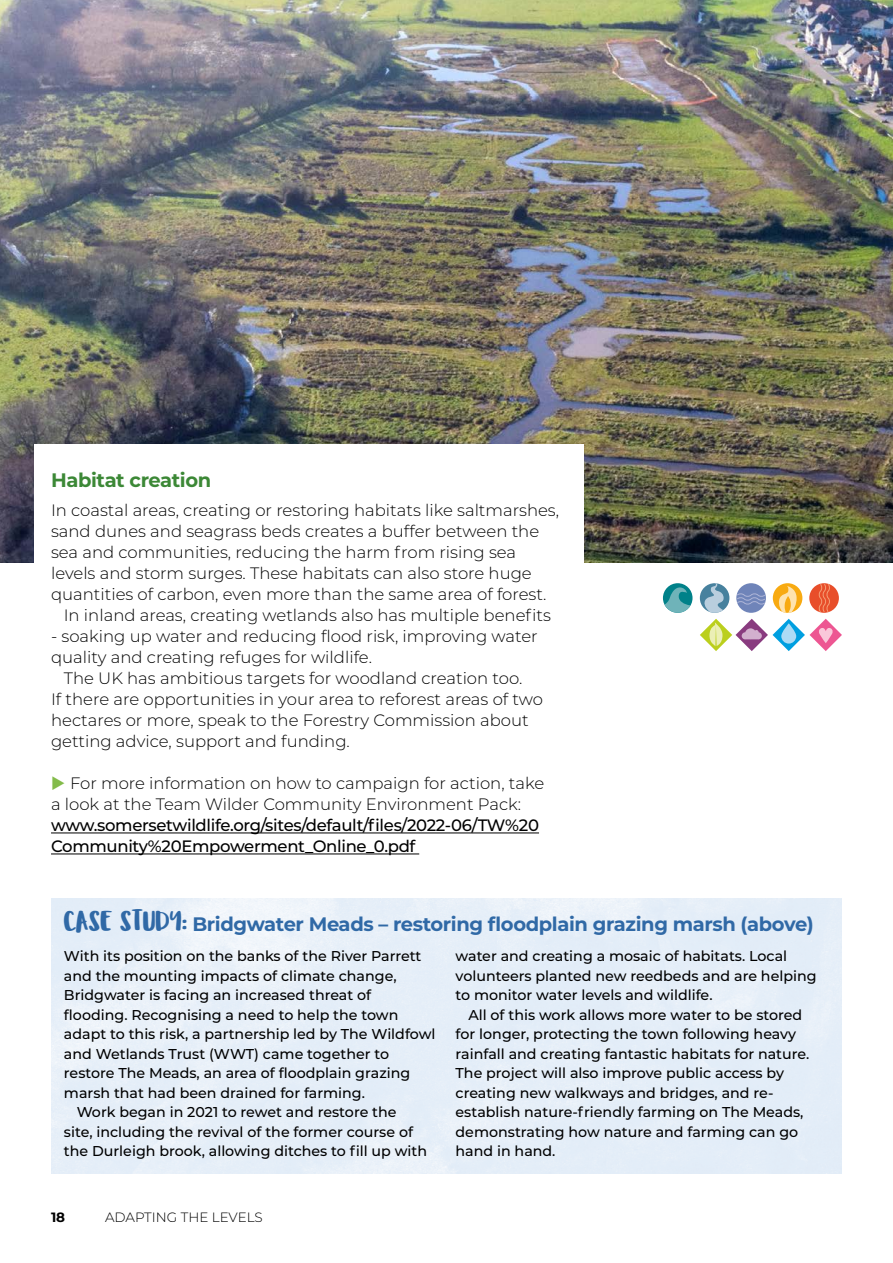
<style>
.page{position:relative;width:893px;height:1263px;background:#fff}
.page>*{position:absolute;margin:0;border:0;box-sizing:border-box;transform-origin:0 0}
.t1{font:700 19.5px "Montserrat";letter-spacing:-.02em;color:#3069a6}
.t2{font:700 19.5px "Montserrat";letter-spacing:-.02em;color:#3c8836}
.t3{font:300 16.5px/21px "Montserrat";color:#000}
.t4{font:500 16.5px/21px "Montserrat";letter-spacing:-.02em;color:#000}
.t5{font:500 14.25px/19.5px "Montserrat";color:#000}
.t6{font:300 13.5px "Montserrat";color:#000}
.t7{font:700 13.5px "Montserrat";color:#000}
.s1{color:#83bb4a}
.s2{font-family:"Ludicrous";font-weight:400;font-size:28.5px}
</style>
<div class="page">
<img style="left:0;top:0;width:893px;height:563px">
<div style="left:34px;top:444px;width:550px;height:335px;background:#fff"></div>
<hr style="left:51px;top:832px;width:488px;height:1px;background:#000">
<hr style="left:51px;top:853px;width:368px;height:1px;background:#000">
<div style="left:700px;top:583px;width:29px;height:30px;background:#47819e;border-radius:50%"></div>
<svg style="left:704px;top:583px;width:20px;height:30px"></svg>
<div style="left:736px;top:583px;width:30px;height:30px;background:#6f84b9;border-radius:50%"></div>
<svg style="left:736px;top:592px;width:30px;height:14px"></svg>
<div style="left:773px;top:583px;width:29px;height:30px;background:#f8aa11;border-radius:50%"></div>
<svg style="left:778px;top:586px;width:19px;height:27px"></svg>
<div style="left:809px;top:583px;width:30px;height:30px;background:#e84e2a;border-radius:50%"></div>
<svg style="left:817px;top:583px;width:14px;height:30px"></svg>
<svg style="left:700px;top:619px;width:142px;height:32px"></svg>
<svg style="left:663px;top:583px;width:29px;height:30px"></svg>
<svg style="left:664px;top:586px;width:26px;height:27px"></svg>
<h1 class="t2" style="left:51px;top:466px;width:162px">Habitat creation</h1>
<p class="t3" style="left:51px;top:499px;width:510px">In coastal areas, creating or restoring habitats like saltmarshes,</p>
<p class="t3" style="left:51px;top:520px;width:490px">sand dunes and seagrass beds creates a buffer between the</p>
<p class="t3" style="left:51px;top:541px;width:467px">sea and communities, reducing the harm from rising sea</p>
<p class="t3" style="left:51px;top:562px;width:482px">levels and storm surges. These habitats can also store huge</p>
<p class="t3" style="left:51px;top:583px;width:497px">quantities of carbon, even more than the same area of forest.</p>
<p class="t3" style="left:64px;top:604px;width:489px">In inland areas, creating wetlands also has multiple benefits</p>
<p class="t3" style="left:51px;top:625px;width:488px">- soaking up water and reducing flood risk, improving water quality and creating refuges for wildlife.</p>
<p class="t3" style="left:51px;top:667px;width:494px;text-indent:13px">The UK has ambitious targets for woodland creation too.<br>If there are opportunities in your area to reforest areas of two hectares or more, speak to the Forestry Commission about getting advice, support and funding.</p>
<p class="t3" style="left:51px;top:772px;width:495px"><span class="s1">◆</span> For more information on how to campaign for action, take a look at the Team Wilder Community Environment Pack:</p>
<p class="t4" style="left:51px;top:814px;width:489px">www.somersetwildlife.org/sites/default/files/2022-06/TW%20<br>Community%20Empowerment_Online_0.pdf</p>
<h1 class="t1" style="left:64px;top:910px;width:752px"><span class="s2">CASE STUDY:</span> Bridgwater Meads – restoring floodplain grazing marsh (above)</h1>
<p class="t5" style="left:64px;top:946px;width:359px">With its position on the banks of the River Parrett</p>
<p class="t5" style="left:64px;top:965px;width:334px">and the mounting impacts of climate change,</p>
<p class="t5" style="left:64px;top:985px;width:309px">Bridgwater is facing an increased threat of</p>
<p class="t5" style="left:64px;top:1004px;width:336px">flooding. Recognising a need to help the town</p>
<p class="t5" style="left:64px;top:1024px;width:373px">adapt to this risk, a partnership led by The Wildfowl</p>
<p class="t5" style="left:64px;top:1043px;width:327px">and Wetlands Trust (WWT) came together to</p>
<p class="t5" style="left:64px;top:1063px;width:348px">restore The Meads, an area of floodplain grazing</p>
<p class="t5" style="left:64px;top:1082px;width:303px">marsh that had been drained for farming.</p>
<p class="t5" style="left:77px;top:1102px;width:321px">Work began in 2021 to rewet and restore the</p>
<p class="t5" style="left:64px;top:1121px;width:351px">site, including the revival of the former course of</p>
<p class="t5" style="left:64px;top:1141px;width:365px">the Durleigh brook, allowing ditches to fill up with</p>
<p class="t7" style="left:51px;top:1207px;width:16px">18</p>
<p class="t6" style="left:105px;top:1208px;width:159px">ADAPTING THE LEVELS</p>
<p class="t5" style="left:456px;top:946px;width:363px">water and creating a mosaic of habitats. Local volunteers planted new reedbeds and are helping to monitor water levels and wildlife.</p>
<p class="t5" style="left:456px;top:1004px;width:355px;text-indent:13px">All of this work allows more water to be stored for longer, protecting the town following heavy rainfall and creating fantastic habitats for nature.<br>The project will also improve public access by creating new walkways and bridges, and re&shy;establish nature-friendly farming on The Meads, demonstrating how nature and farming can go hand in hand.</p>
</div>
